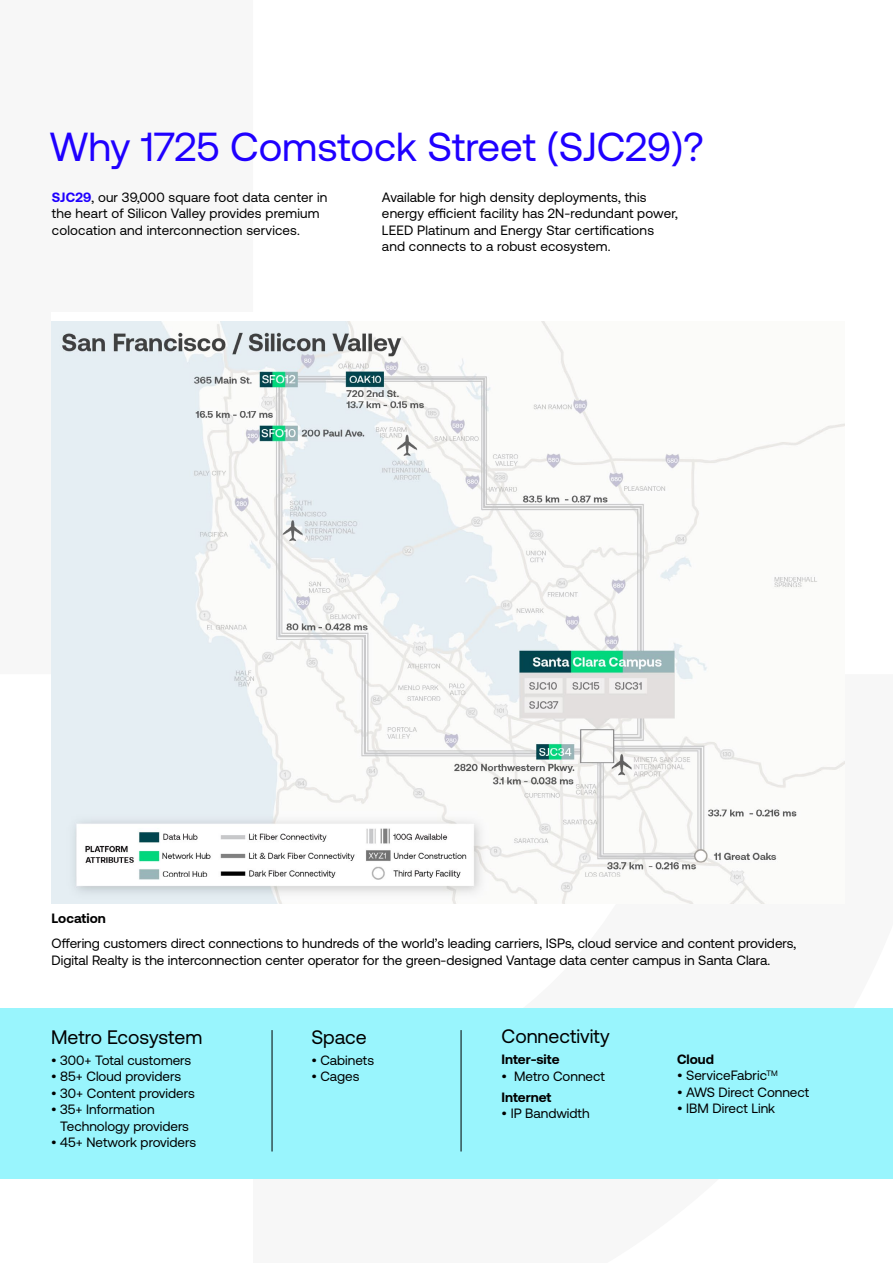
<style>
.page{position:relative;width:893px;height:1263px;background:#fff}
.page>*{position:absolute;margin:0;border:0;box-sizing:border-box;transform-origin:0 0}
.t1{font:40.5px "Aeonik Pro";color:#1f00ff}
.t2{font:19.5px "Aeonik Pro";color:#000}
.t3{font:13.5px/16.5px "Aeonik Pro";color:#000}
.t4{font:700 13.5px "Aeonik Pro";color:#000}
.s1{font-weight:700;color:#1f00ff}
</style>
<div class="page">
<div style="left:0;top:1008px;width:893px;height:171px;background:#99f5fd"></div>
<hr style="left:272px;top:1030px;width:1px;height:121px;background:#000">
<hr style="left:461px;top:1030px;width:1px;height:121px;background:#000">
<img style="left:51px;top:321px;width:793px;height:582px">
<h1 class="t1" style="left:49px;top:125px;width:656px">Why 1725 Comstock Street (SJC29)?</h1>
<p class="t3" style="left:52px;top:189px;width:277px"><span class="s1">SJC29</span>, our 39,000 square foot data center in the heart of Silicon Valley provides premium colocation and interconnection services.</p>
<p class="t3" style="left:382px;top:189px;width:297px">Available for high density deployments, this energy efficient facility has 2N-redundant power, LEED Platinum and Energy Star certifications and connects to a robust ecosystem.</p>
<p class="t4" style="left:52px;top:911px;width:56px">Location</p>
<p class="t3" style="left:52px;top:935px;width:746px">Offering customers direct connections to hundreds of the world’s leading carriers, ISPs, cloud service and content providers,<br>Digital Realty is the interconnection center operator for the green-designed Vantage data center campus in Santa Clara.</p>
<h2 class="t2" style="left:51px;top:1026px;width:153px">Metro Ecosystem</h2>
<p class="t3" style="left:51px;top:1052px;width:142px">• 300+ Total customers</p>
<p class="t3" style="left:51px;top:1068px;width:131px">• 85+ Cloud providers</p>
<p class="t3" style="left:51px;top:1084px;width:145px">• 30+ Content providers</p>
<p class="t3" style="left:60px;top:1101px;width:130px;text-indent:-9px">• 35+ Information<br>Technology providers</p>
<p class="t3" style="left:51px;top:1134px;width:147px">• 45+ Network providers</p>
<h2 class="t2" style="left:311px;top:1026px;width:57px">Space</h2>
<p class="t3" style="left:311px;top:1052px;width:64px">• Cabinets</p>
<p class="t3" style="left:311px;top:1068px;width:50px">• Cages</p>
<h2 class="t2" style="left:502px;top:1026px;width:110px">Connectivity</h2>
<p class="t4" style="left:502px;top:1052px;width:59px">Inter-site</p>
<p class="t3" style="left:502px;top:1068px;width:105px">• Metro Connect</p>
<p class="t4" style="left:502px;top:1089px;width:51px">Internet</p>
<p class="t3" style="left:502px;top:1105px;width:90px">• IP Bandwidth</p>
<p class="t4" style="left:677px;top:1051px;width:38px">Cloud</p>
<p class="t3" style="left:677px;top:1067px;width:102px">• ServiceFabric<sup>TM</sup></p>
<p class="t3" style="left:677px;top:1084px;width:134px">• AWS Direct Connect</p>
<p class="t3" style="left:677px;top:1100px;width:100px">• IBM Direct Link</p>
</div>
